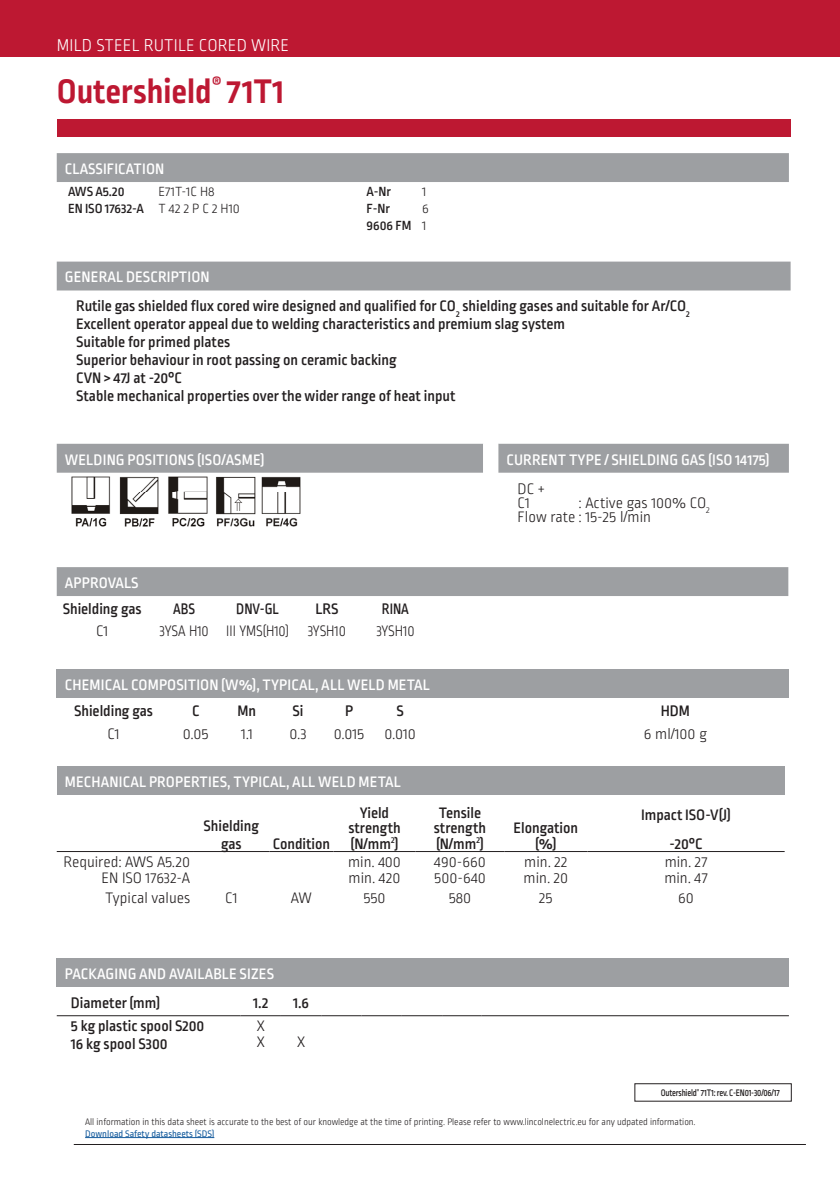
<style>
.page{position:relative;width:840px;height:1191px;background:#fff}
.page>*{position:absolute;margin:0;border:0;box-sizing:border-box;transform-origin:0 0}
.MainTitle{font:700 36px "Ropa Sans Pro";color:#bd1832}
.HEAD_onred{font:300 18px "Ropa Sans Pro";letter-spacing:.01em;color:#fff}
.General_description{font:500 16px "Ropa Sans Pro";color:#231f20}
.GrayBelt1{font:500 16px "Ropa Sans Pro";letter-spacing:.01em;color:#fff}
.TableTXT1_centre{font:500 16px/15.4px "Ropa Sans Pro";color:#231f20;text-align:center}
.TableTXT1_centre-2{font:300 16px/15.4px "Ropa Sans Pro";color:#231f20}
.Style_de_paragraphe{font:500 16px/18px "Ropa Sans Pro";color:#231f20;text-align:center}
.TableTXT1_right{font:300 16px "Ropa Sans Pro";color:#231f20}
.Current_type_données{font:300 16px "Ropa Sans Pro";color:#231f20}
.Style_de_paragraphe-2{font:300 16px "Ropa Sans Pro";color:#231f20}
.Packaging_données{font:500 16px "Ropa Sans Pro";color:#231f20}
.Approvals_données{font:300 16px "Ropa Sans Pro";color:#231f20;scale:.9 1}
.RedBelt1{font:500 16px "Ropa Sans Pro";letter-spacing:.01em;color:#fff}
.Approvals_Tetiere{font:500 16px "Ropa Sans Pro";color:#231f20;scale:.9 1}
.TabelTXT1_left{font:500 14px "Ropa Sans Pro";color:#231f20}
.TabelTXT1_left-2{font:300 14px "Ropa Sans Pro";color:#231f20}
.t1{font:300 10px/11.4px "Ropa Sans Pro";letter-spacing:-.005em;color:#231f20}
.MDS{font:500 10px "Ropa Sans Pro";letter-spacing:-.02em;color:#231f20;scale:.87 1}
.s1{font-weight:400;color:#175d9e}
</style>
<div class="page">
<div style="left:0;top:0;width:839px;height:57px;background:#bd1832"></div>
<hr style="left:85px;top:1137px;width:129px;height:1px;background:#175d9e">
<hr style="left:74px;top:1144px;width:731px;height:1px;background:#231f20">
<div style="left:57px;top:119px;width:733px;height:17px;background:#bd1832"></div>
<div style="left:57px;top:261px;width:733px;height:29px;background:#9d9fa2"></div>
<div style="left:634px;top:1083px;width:157px;height:18px;border:1px solid #231f20"></div>
<div style="left:57px;top:669px;width:731px;height:29px;background:#9d9fa2"></div>
<div style="left:57px;top:567px;width:730px;height:29px;background:#9d9fa2"></div>
<div style="left:57px;top:765px;width:727px;height:29px;background:#9d9fa2"></div>
<hr style="left:57px;top:851px;width:136px;height:1px;background:#231f20">
<hr style="left:193px;top:851px;width:76px;height:1px;background:#231f20">
<hr style="left:269px;top:851px;width:64px;height:1px;background:#231f20">
<hr style="left:333px;top:851px;width:82px;height:1px;background:#231f20">
<hr style="left:415px;top:851px;width:89px;height:1px;background:#231f20">
<hr style="left:504px;top:851px;width:83px;height:1px;background:#231f20">
<hr style="left:587px;top:851px;width:197px;height:1px;background:#231f20">
<div style="left:57px;top:958px;width:731px;height:29px;background:#9d9fa2"></div>
<hr style="left:57px;top:1015px;width:183px;height:1px;background:#231f20">
<hr style="left:240px;top:1015px;width:41px;height:1px;background:#231f20">
<hr style="left:281px;top:1015px;width:40px;height:1px;background:#231f20">
<hr style="left:321px;top:1015px;width:40px;height:1px;background:#231f20">
<hr style="left:361px;top:1015px;width:40px;height:1px;background:#231f20">
<hr style="left:401px;top:1015px;width:41px;height:1px;background:#231f20">
<hr style="left:442px;top:1015px;width:39px;height:1px;background:#231f20">
<hr style="left:481px;top:1015px;width:307px;height:1px;background:#231f20">
<div style="left:57px;top:444px;width:731px;height:29px;background:#9d9fa2"></div>
<img style="left:119px;top:476px;width:40px;height:51px">
<img style="left:71px;top:476px;width:40px;height:51px">
<img style="left:216px;top:476px;width:85px;height:51px">
<img style="left:168px;top:476px;width:40px;height:51px">
<div style="left:57px;top:153px;width:731px;height:29px;background:#9d9fa2"></div>
<p class="HEAD_onred" style="left:57px;top:36px;width:233px">MILD STEEL RUTILE CORED WIRE</p>
<p class="MainTitle" style="left:57px;top:70px;width:228px">Outershield<sup>®</sup> 71T1</p>
<p class="GrayBelt1" style="left:65px;top:160px;width:101px">CLASSIFICATION</p>
<p class="TabelTXT1_left" style="left:68px;top:184px;width:58px">AWS A5.20</p>
<p class="TabelTXT1_left-2" style="left:158px;top:184px;width:58px">E71T-1C H8</p>
<p class="TabelTXT1_left" style="left:366px;top:184px;width:26px">A-Nr</p>
<p class="TabelTXT1_left-2" style="left:422px;top:184px;width:6px">1</p>
<p class="TabelTXT1_left" style="left:68px;top:201px;width:77px">EN ISO 17632-A</p>
<p class="TabelTXT1_left-2" style="left:158px;top:201px;width:83px">T 42 2 P C 2 H10</p>
<p class="TabelTXT1_left" style="left:366px;top:201px;width:25px">F-Nr</p>
<p class="TabelTXT1_left-2" style="left:422px;top:201px;width:8px">6</p>
<p class="TabelTXT1_left" style="left:366px;top:218px;width:46px">9606 FM</p>
<p class="TabelTXT1_left-2" style="left:422px;top:218px;width:6px">1</p>
<p class="GrayBelt1" style="left:65px;top:268px;width:146px">GENERAL DESCRIPTION</p>
<p class="General_description" style="left:76px;top:297px;width:615px">Rutile gas shielded flux cored wire designed and qualified for CO<sub>2</sub> shielding gases and suitable for Ar/CO<sub>2</sub></p>
<p class="General_description" style="left:76px;top:315px;width:490px">Excellent operator appeal due to welding characteristics and premium slag system</p>
<p class="General_description" style="left:76px;top:333px;width:155px">Suitable for primed plates</p>
<p class="General_description" style="left:76px;top:351px;width:322px">Superior behaviour in root passing on ceramic backing</p>
<p class="General_description" style="left:76px;top:369px;width:107px">CVN &gt; 47J at -20°C</p>
<p class="General_description" style="left:76px;top:387px;width:380px">Stable mechanical properties over the wider range of heat input</p>
<p class="RedBelt1" style="left:65px;top:450px;width:201px">WELDING POSITIONS (ISO/ASME)</p>
<p class="GrayBelt1" style="left:506px;top:450px;width:264px">CURRENT TYPE / SHIELDING GAS (ISO 14175)</p>
<p class="Current_type_données" style="left:517px;top:480px;width:28px">DC +</p>
<p class="Current_type_données" style="left:517px;top:494px;width:14px">C1</p>
<p class="Current_type_données" style="left:578px;top:494px;width:133px">: Active gas 100% CO<sub>2</sub></p>
<p class="Current_type_données" style="left:517px;top:508px;width:135px">Flow rate : 15-25 l/min</p>
<p class="GrayBelt1" style="left:65px;top:574px;width:75px">APPROVALS</p>
<p class="Style_de_paragraphe" style="left:63px;top:600px;width:80px">Shielding gas</p>
<p class="Approvals_Tetiere" style="left:173px;top:600px;width:26px">ABS</p>
<p class="Approvals_Tetiere" style="left:236px;top:600px;width:49px">DNV-GL</p>
<p class="Style_de_paragraphe" style="left:315px;top:600px;width:25px">LRS</p>
<p class="Approvals_Tetiere" style="left:382px;top:600px;width:31px">RINA</p>
<p class="Style_de_paragraphe-2" style="left:96px;top:623px;width:14px">C1</p>
<p class="Approvals_données" style="left:159px;top:623px;width:56px">3YSA H10</p>
<p class="Approvals_données" style="left:226px;top:623px;width:71px">III YMS(H10)</p>
<p class="Approvals_données" style="left:307px;top:623px;width:44px">3YSH10</p>
<p class="Approvals_données" style="left:376px;top:623px;width:44px">3YSH10</p>
<p class="GrayBelt1" style="left:65px;top:676px;width:366px">CHEMICAL COMPOSITION (W%), TYPICAL, ALL WELD METAL</p>
<p class="Style_de_paragraphe" style="left:74px;top:702px;width:80px">Shielding gas</p>
<p class="Style_de_paragraphe" style="left:192px;top:702px;width:9px">C</p>
<p class="Style_de_paragraphe" style="left:237px;top:702px;width:20px">Mn</p>
<p class="Style_de_paragraphe" style="left:292px;top:702px;width:12px">Si</p>
<p class="Style_de_paragraphe" style="left:345px;top:702px;width:10px">P</p>
<p class="Style_de_paragraphe" style="left:396px;top:702px;width:9px">S</p>
<p class="Style_de_paragraphe" style="left:660px;top:702px;width:31px">HDM</p>
<p class="Style_de_paragraphe-2" style="left:107px;top:725px;width:14px">C1</p>
<p class="Style_de_paragraphe-2" style="left:183px;top:725px;width:27px">0.05</p>
<p class="Style_de_paragraphe-2" style="left:241px;top:725px;width:13px">1.1</p>
<p class="Style_de_paragraphe-2" style="left:289px;top:725px;width:19px">0.3</p>
<p class="Style_de_paragraphe-2" style="left:333px;top:725px;width:32px">0.015</p>
<p class="Style_de_paragraphe-2" style="left:384px;top:725px;width:33px">0.010</p>
<p class="Style_de_paragraphe-2" style="left:643px;top:725px;width:65px">6 ml/100 g</p>
<p class="GrayBelt1" style="left:65px;top:772px;width:337px">MECHANICAL PROPERTIES, TYPICAL, ALL WELD METAL</p>
<p class="Style_de_paragraphe" style="left:203px;top:817px;width:57px">Shielding gas</p>
<p class="TableTXT1_centre" style="left:348px;top:806px;width:54px">Yield strength</p>
<p class="TableTXT1_centre" style="left:350px;top:836px;width:49px">(N/mm<sup>2</sup>)</p>
<p class="TableTXT1_centre" style="left:272px;top:836px;width:59px">Condition</p>
<p class="TableTXT1_centre" style="left:433px;top:806px;width:54px">Tensile strength</p>
<p class="TableTXT1_centre" style="left:436px;top:836px;width:49px">(N/mm<sup>2</sup>)</p>
<p class="TableTXT1_centre" style="left:513px;top:821px;width:66px">Elongation</p>
<p class="TableTXT1_centre" style="left:535px;top:836px;width:23px">(%)</p>
<p class="TableTXT1_centre" style="left:640px;top:808px;width:91px">Impact ISO-V(J)</p>
<p class="TableTXT1_centre" style="left:669px;top:836px;width:35px">-20°C</p>
<p class="TableTXT1_right" style="left:64px;top:853px;width:128px">Required: AWS A5.20</p>
<p class="TableTXT1_right" style="left:101px;top:869px;width:90px">EN ISO 17632-A</p>
<p class="TableTXT1_centre-2" style="left:348px;top:855px;width:54px">min. 400 min. 420</p>
<p class="TableTXT1_centre-2" style="left:434px;top:855px;width:53px">490-660<br>500-640</p>
<p class="TableTXT1_centre-2" style="left:523px;top:855px;width:46px">min. 22 min. 20</p>
<p class="TableTXT1_centre-2" style="left:664px;top:855px;width:44px">min. 27</p>
<p class="TableTXT1_centre-2" style="left:664px;top:870px;width:45px">min. 47</p>
<p class="TableTXT1_right" style="left:105px;top:889px;width:86px">Typical values</p>
<p class="TableTXT1_right" style="left:225px;top:889px;width:14px">C1</p>
<p class="TableTXT1_right" style="left:291px;top:889px;width:23px">AW</p>
<p class="TableTXT1_centre-2" style="left:363px;top:891px;width:24px">550</p>
<p class="TableTXT1_centre-2" style="left:448px;top:891px;width:24px">580</p>
<p class="TableTXT1_centre-2" style="left:539px;top:891px;width:15px">25</p>
<p class="TableTXT1_centre-2" style="left:677px;top:891px;width:17px">60</p>
<p class="GrayBelt1" style="left:65px;top:965px;width:210px">PACKAGING AND AVAILABLE SIZES</p>
<p class="TableTXT1_centre" style="left:71px;top:996px;width:91px">Diameter (mm)</p>
<p class="TableTXT1_centre" style="left:253px;top:996px;width:17px">1.2</p>
<p class="TableTXT1_centre" style="left:293px;top:996px;width:17px">1.6</p>
<p class="Packaging_données" style="left:71px;top:1017px;width:135px">5 kg plastic spool S200</p>
<p class="Packaging_données" style="left:71px;top:1035px;width:98px">16 kg spool S300</p>
<p class="TableTXT1_centre-2" style="left:256px;top:1019px;width:10px">X</p>
<p class="TableTXT1_centre-2" style="left:256px;top:1035px;width:10px">X</p>
<p class="TableTXT1_centre-2" style="left:297px;top:1035px;width:10px">X</p>
<p class="MDS" style="left:660px;top:1087px;width:138px">Outershield<sup>®</sup> 71T1: rev. C-EN01-30/06/17</p>
<p class="t1" style="left:85px;top:1117px;width:611px">All information in this data sheet is accurate to the best of our knowledge at the time of printing. Please refer to www.lincolnelectric.eu for any udpated information.<br><span class="s1">Download Safety datasheets (SDS)</span></p>
</div>
